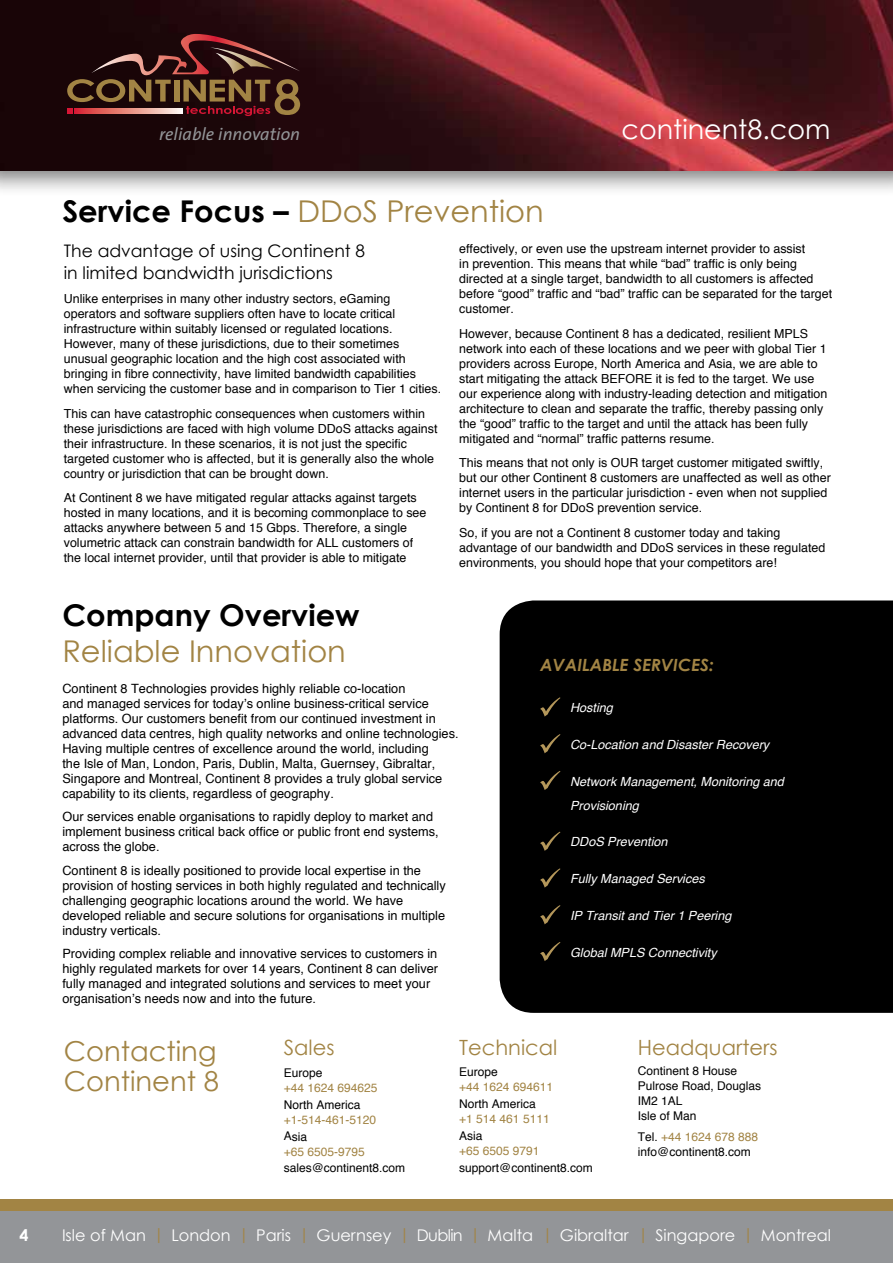
<style>
.page{position:relative;width:893px;height:1263px;background:#fff}
.page>*{position:absolute;margin:0;border:0;box-sizing:border-box;transform-origin:0 0}
.t1{font:30px "Century Gothic";color:#a28444}
.t2{font:700 30px "Century Gothic";color:#000}
.t3{font:27.45px/30.2px "Century Gothic";color:#a28444}
.t4{font:27px "Century Gothic";color:#fff}
.t5{font:21px "Century Gothic";color:#a28444}
.t6{font:italic 17.55px "The Sans";color:#939598}
.t7{font:17.25px/21.8px "Century Gothic";color:#000}
.t8{font:italic 700 16.8px "Century Gothic";color:#a28444}
.t9{font:16.2px "Century Gothic";color:#fff}
.t10{font:700 16.2px "Century Gothic";color:#fff}
.t11{font:12.75px/15px "Helvetica";color:#000}
.t12{font:italic 12.6px/24px "Helvetica";color:#fff}
.t13{font:12.45px/15px "Helvetica";color:#000}
.t14{font:12px/15px "Helvetica";color:#000}
.t15{font:12px "Helvetica";color:#a28444}
.s1{font-weight:700;color:#000}
.s2{color:#a28444}
</style>
<div class="page">
<div style="left:500px;top:600px;width:393px;height:413px;background:#000"></div>
<div style="left:0;top:0;width:893px;height:197px;background:#000;opacity:.5"></div>
<img style="left:0;top:0;width:893px;height:170px">
<svg style="left:67px;top:34px;width:233px;height:82px;background:#49271f"></svg>
<div style="left:0;top:1199px;width:893px;height:13px;background:#a28444"></div>
<div style="left:0;top:1212px;width:893px;height:51px;background:#939598"></div>
<svg style="left:540px;top:697px;width:20px;height:20px"></svg>
<svg style="left:540px;top:734px;width:20px;height:19px"></svg>
<svg style="left:540px;top:771px;width:20px;height:19px"></svg>
<svg style="left:540px;top:831px;width:20px;height:20px"></svg>
<svg style="left:540px;top:868px;width:20px;height:20px"></svg>
<svg style="left:540px;top:905px;width:20px;height:19px"></svg>
<svg style="left:540px;top:942px;width:20px;height:19px"></svg>
<h3 class="t6" style="left:159px;top:120px;width:142px">reliable innovation</h3>
<h3 class="t4" style="left:622px;top:113px;width:210px">continent8.com</h3>
<h1 class="t1" style="left:62px;top:193px;width:483px"><span class="s1">Service Focus –</span> DDoS Prevention</h1>
<h3 class="t7" style="left:64px;top:240px;width:303px">The advantage of using Continent 8 in limited bandwidth jurisdictions</h3>
<p class="t13" style="left:64px;top:292px;width:379px">Unlike enterprises in many other industry sectors, eGaming operators and software suppliers often have to locate critical infrastructure within suitably licensed or regulated locations.<br>However, many of these jurisdictions, due to their sometimes unusual geographic location and the high cost associated with bringing in fibre connectivity, have limited bandwidth capabilities when servicing the customer base and in comparison to Tier 1 cities.</p>
<p class="t13" style="left:64px;top:406px;width:375px">This can have catastrophic consequences when customers within these jurisdictions are faced with high volume DDoS attacks against their infrastructure. In these scenarios, it is not just the specific targeted customer who is affected, but it is generally also the whole country or jurisdiction that can be brought down.</p>
<p class="t13" style="left:64px;top:490px;width:364px">At Continent 8 we have mitigated regular attacks against targets hosted in many locations, and it is becoming commonplace to see attacks anywhere between 5 and 15 Gbps. Therefore, a single volumetric attack can constrain bandwidth for ALL customers of the local internet provider, until that provider is able to mitigate</p>
<p class="t13" style="left:459px;top:242px;width:375px">effectively, or even use the upstream internet provider to assist<br>in prevention. This means that while “bad” traffic is only being directed at a single target, bandwidth to all customers is affected before “good” traffic and “bad” traffic can be separated for the target customer.</p>
<p class="t13" style="left:459px;top:326px;width:370px">However, because Continent 8 has a dedicated, resilient MPLS network into each of these locations and we peer with global Tier 1 providers across Europe, North America and Asia, we are able to start mitigating the attack BEFORE it is fed to the target. We use our experience along with industry-leading detection and mitigation architecture to clean and separate the traffic, thereby passing only the “good” traffic to the target and until the attack has been fully mitigated and “normal” traffic patterns resume.</p>
<p class="t13" style="left:459px;top:456px;width:373px">This means that not only is OUR target customer mitigated swiftly, but our other Continent 8 customers are unaffected as well as other internet users in the particular jurisdiction - even when not supplied by Continent 8 for DDoS prevention service.</p>
<p class="t13" style="left:459px;top:525px;width:368px">So, if you are not a Continent 8 customer today and taking advantage of our bandwidth and DDoS services in these regulated environments, you should hope that your competitors are!</p>
<h1 class="t2" style="left:62px;top:596px;width:299px">Company Overview</h1>
<h1 class="t1" style="left:62px;top:633px;width:285px">Reliable Innovation</h1>
<p class="t11" style="left:62px;top:681px;width:398px">Continent 8 Technologies provides highly reliable co-location<br>and managed services for today’s online business-critical service platforms. Our customers benefit from our continued investment in advanced data centres, high quality networks and online technologies.<br>Having multiple centres of excellence around the world, including<br>the Isle of Man, London, Paris, Dublin, Malta, Guernsey, Gibraltar, Singapore and Montreal, Continent 8 provides a truly global service capability to its clients, regardless of geography.</p>
<p class="t11" style="left:62px;top:810px;width:378px">Our services enable organisations to rapidly deploy to market and implement business critical back office or public front end systems, across the globe.</p>
<p class="t11" style="left:62px;top:863px;width:385px">Continent 8 is ideally positioned to provide local expertise in the provision of hosting services in both highly regulated and technically challenging geographic locations around the world. We have developed reliable and secure solutions for organisations in multiple industry verticals.</p>
<p class="t11" style="left:62px;top:947px;width:377px">Providing complex reliable and innovative services to customers in highly regulated markets for over 14 years, Continent 8 can deliver fully managed and integrated solutions and services to meet your organisation’s needs now and into the future.</p>
<h3 class="t8" style="left:540px;top:654px;width:175px">AVAILABLE SERVICES:</h3>
<p class="t12" style="left:570px;top:696px;width:44px">Hosting</p>
<p class="t12" style="left:570px;top:733px;width:201px">Co-Location and Disaster Recovery</p>
<p class="t12" style="left:570px;top:769px;width:215px">Network Management, Monitoring and<br>Provisioning</p>
<p class="t12" style="left:570px;top:830px;width:99px">DDoS Prevention</p>
<p class="t12" style="left:570px;top:867px;width:136px">Fully Managed Services</p>
<p class="t12" style="left:570px;top:904px;width:163px">IP Transit and Tier 1 Peering</p>
<p class="t12" style="left:570px;top:940px;width:148px">Global MPLS Connectivity</p>
<h2 class="t3" style="left:64px;top:1035px;width:157px">Contacting<br>Continent 8</h2>
<h3 class="t5" style="left:284px;top:1035px;width:52px">Sales</h3>
<p class="t14" style="left:284px;top:1065px;width:40px">Europe</p>
<p class="t15" style="left:284px;top:1078px;width:95px">+44 1624 694625</p>
<p class="t14" style="left:284px;top:1097px;width:78px">North America</p>
<p class="t15" style="left:284px;top:1110px;width:94px">+1-514-461-5120</p>
<p class="t14" style="left:284px;top:1129px;width:25px">Asia</p>
<p class="t15" style="left:284px;top:1142px;width:83px">+65 6505-9795</p>
<p class="t14" style="left:284px;top:1161px;width:123px">sales@continent8.com</p>
<h3 class="t5" style="left:459px;top:1034px;width:100px">Technical</h3>
<p class="t14" style="left:459px;top:1064px;width:40px">Europe</p>
<p class="t15" style="left:459px;top:1077px;width:95px">+44 1624 694611</p>
<p class="t14" style="left:459px;top:1096px;width:78px">North America</p>
<p class="t15" style="left:459px;top:1109px;width:92px">+1 514 461 5111</p>
<p class="t14" style="left:459px;top:1128px;width:25px">Asia</p>
<p class="t15" style="left:459px;top:1141px;width:82px">+65 6505 9791</p>
<p class="t14" style="left:459px;top:1160px;width:135px">support@continent8.com</p>
<h3 class="t5" style="left:638px;top:1034px;width:141px">Headquarters</h3>
<p class="t14" style="left:638px;top:1064px;width:125px">Continent 8 House<br>Pulrose Road, Douglas<br>IM2 1AL<br>Isle of Man</p>
<p class="t14" style="left:638px;top:1130px;width:122px">Tel. <span class="s2">+44 1624 678 888 </span>info@continent8.com</p>
<h3 class="t10" style="left:19px;top:1225px;width:11px">4</h3>
<h3 class="t9" style="left:62px;top:1225px;width:770px">Isle of Man <span class="s2">|</span> London <span class="s2">|</span> Paris <span class="s2">|</span> Guernsey <span class="s2">|</span> Dublin <span class="s2">|</span> Malta <span class="s2">|</span> Gibraltar <span class="s2">|</span> Singapore <span class="s2">|</span> Montreal</h3>
</div>
